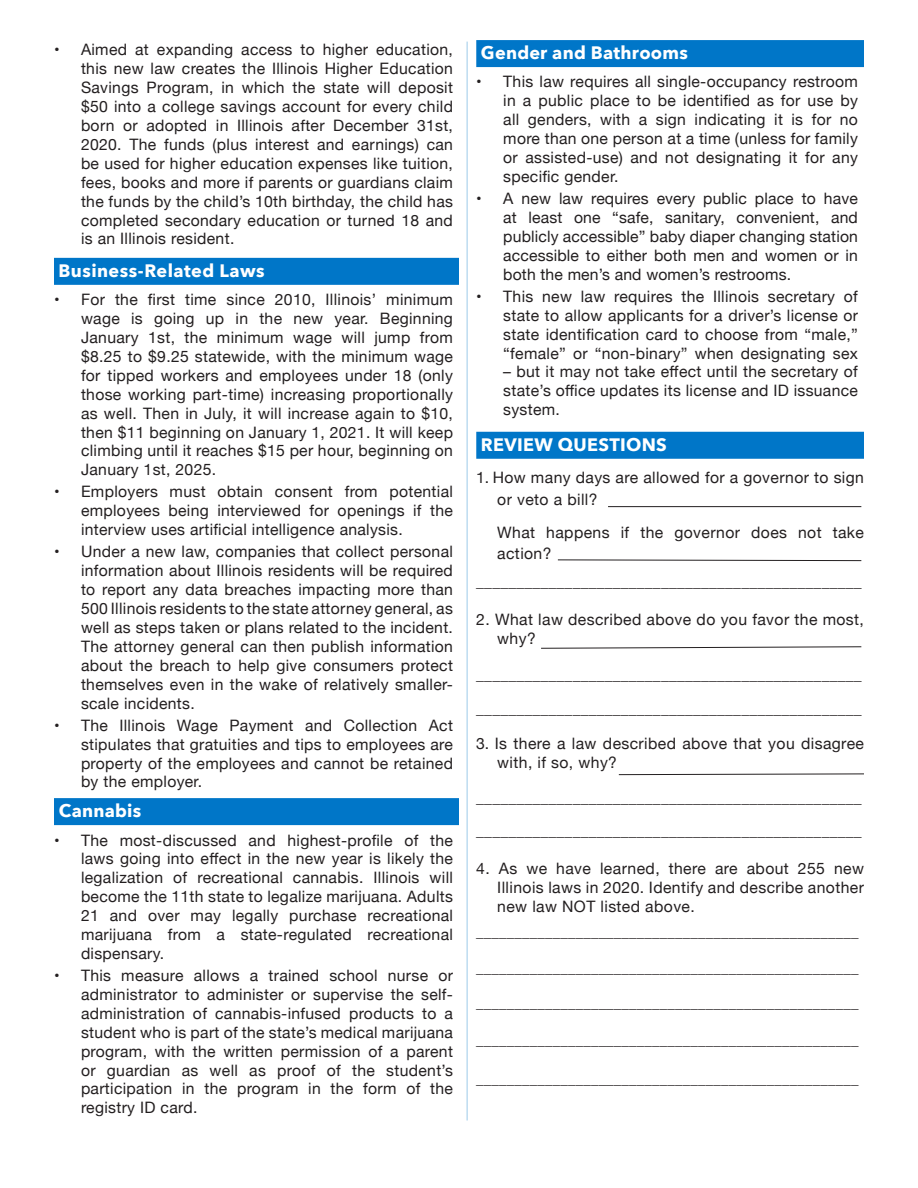
<style>
.page{position:relative;width:918px;height:1188px;background:#fff}
.page>*{position:absolute;margin:0;border:0;box-sizing:border-box;transform-origin:0 0}
.blue_head{font:700 18px "Avenir Next";letter-spacing:.015em;color:#fff}
.question_1{font:15.75px/18.9px "Helvetica Neue";letter-spacing:.02em;color:#231f20;text-align:justify}
.t1{font:15px "Helvetica Neue";color:#231f20}
</style>
<div class="page">
<div style="left:54px;top:258px;width:405px;height:27px;background:#0076c8"></div>
<div style="left:54px;top:798px;width:405px;height:27px;background:#0076c8"></div>
<div style="left:476px;top:40px;width:388px;height:27px;background:#0076c8"></div>
<div style="left:476px;top:432px;width:388px;height:27px;background:#0076c8"></div>
<hr style="left:467px;top:42px;width:1px;height:1078px;background:#0076c8">
<hr style="left:608px;top:506px;width:253px;height:1px;background:#231f20">
<svg style="left:557px;top:559px;width:305px;height:2px"></svg>
<svg style="left:541px;top:646px;width:321px;height:3px"></svg>
<svg style="left:618px;top:773px;width:246px;height:2px"></svg>
<p class="question_1" style="left:81px;top:41px;width:374px;text-indent:-27px">• Aimed at expanding access to higher education, this new law creates the Illinois Higher Education Savings Program, in which the state will deposit $50 into a college savings account for every child born or adopted in Illinois after December 31st, 2020. The funds (plus interest and earnings) can be used for higher education expenses like tuition, fees, books and more if parents or guardians claim the funds by the child’s 10th birthday, the child has completed secondary education or turned 18 and is an Illinois resident.</p>
<p class="blue_head" style="left:59px;top:255px;width:208px">Business-Related Laws</p>
<p class="question_1" style="left:81px;top:291px;width:374px;text-indent:-27px">• For the first time since 2010, Illinois’ minimum wage is going up in the new year. Beginning January 1st, the minimum wage will jump from $8.25 to $9.25 statewide, with the minimum wage for tipped workers and employees under 18 (only those working part-time) increasing proportionally as well. Then in July, it will increase again to $10, then $11 beginning on January 1, 2021. It will keep climbing until it reaches $15 per hour, beginning on January 1st, 2025.</p>
<p class="question_1" style="left:81px;top:483px;width:373px;text-indent:-27px">• Employers must obtain consent from potential employees being interviewed for openings if the interview uses artificial intelligence analysis.</p>
<p class="question_1" style="left:81px;top:543px;width:374px;text-indent:-27px">• Under a new law, companies that collect personal information about Illinois residents will be required to report any data breaches impacting more than 500 Illinois residents to the state attorney general, as well as steps taken or plans related to the incident.<br>The attorney general can then publish information about the breach to help give consumers protect themselves even in the wake of relatively smaller&shy;scale incidents.</p>
<p class="question_1" style="left:81px;top:717px;width:374px;text-indent:-27px">• The Illinois Wage Payment and Collection Act stipulates that gratuities and tips to employees are property of the employees and cannot be retained by the employer.</p>
<p class="blue_head" style="left:59px;top:796px;width:84px">Cannabis</p>
<p class="question_1" style="left:81px;top:831px;width:374px;text-indent:-27px">• The most-discussed and highest-profile of the laws going into effect in the new year is likely the legalization of recreational cannabis. Illinois will become the 11th state to legalize marijuana. Adults 21 and over may legally purchase recreational marijuana from a state-regulated recreational dispensary.</p>
<p class="question_1" style="left:81px;top:967px;width:374px;text-indent:-27px">• This measure allows a trained school nurse or administrator to administer or supervise the self&shy;administration of cannabis-infused products to a student who is part of the state’s medical marijuana program, with the written permission of a parent or guardian as well as proof of the student’s participation in the program in the form of the registry ID card.</p>
<p class="blue_head" style="left:481px;top:38px;width:209px">Gender and Bathrooms</p>
<p class="question_1" style="left:503px;top:73px;width:356px;text-indent:-27px">• This law requires all single-occupancy restroom in a public place to be identified as for use by all genders, with a sign indicating it is for no more than one person at a time (unless for family or assisted-use) and not designating it for any specific gender.</p>
<p class="question_1" style="left:503px;top:190px;width:356px;text-indent:-27px">• A new law requires every public place to have at least one “safe, sanitary, convenient, and publicly accessible” baby diaper changing station accessible to either both men and women or in both the men’s and women’s restrooms.</p>
<p class="question_1" style="left:503px;top:288px;width:356px;text-indent:-27px">• This new law requires the Illinois secretary of state to allow applicants for a driver’s license or state identification card to choose from “male,” “female” or “non-binary” when designating sex</p>
<p class="question_1" style="left:503px;top:363px;width:356px">– but it may not take effect until the secretary of state’s office updates its license and ID issuance system.</p>
<p class="blue_head" style="left:481px;top:429px;width:187px">REVIEW QUESTIONS</p>
<p class="question_1" style="left:497px;top:467px;width:368px;line-height:22.5px;text-indent:-21px">1. How many days are allowed for a governor to sign or veto a bill?</p>
<p class="question_1" style="left:497px;top:522px;width:368px;line-height:21px">What happens if the governor does not take action?</p>
<p class="question_1" style="left:476px;top:573px;width:387px">________________________________________________</p>
<p class="question_1" style="left:497px;top:611px;width:368px;text-indent:-21px">2. What law described above do you favor the most, why?</p>
<p class="question_1" style="left:476px;top:666px;width:387px">________________________________________________</p>
<p class="question_1" style="left:476px;top:699px;width:387px">________________________________________________</p>
<p class="question_1" style="left:497px;top:735px;width:368px;text-indent:-21px">3. Is there a law described above that you disagree with, if so, why?</p>
<p class="question_1" style="left:476px;top:789px;width:387px">________________________________________________</p>
<p class="question_1" style="left:476px;top:822px;width:387px">________________________________________________</p>
<p class="question_1" style="left:497px;top:860px;width:368px;text-indent:-21px">4. As we have learned, there are about 255 new Illinois laws in 2020. Identify and describe another new law NOT listed above.</p>
<p class="t1" style="left:476px;top:921px;width:384px">__________________________________________________</p>
<p class="t1" style="left:476px;top:957px;width:384px">__________________________________________________</p>
<p class="t1" style="left:476px;top:992px;width:384px">__________________________________________________</p>
<p class="t1" style="left:476px;top:1029px;width:384px">__________________________________________________</p>
<p class="t1" style="left:476px;top:1068px;width:384px">__________________________________________________</p>
</div>
